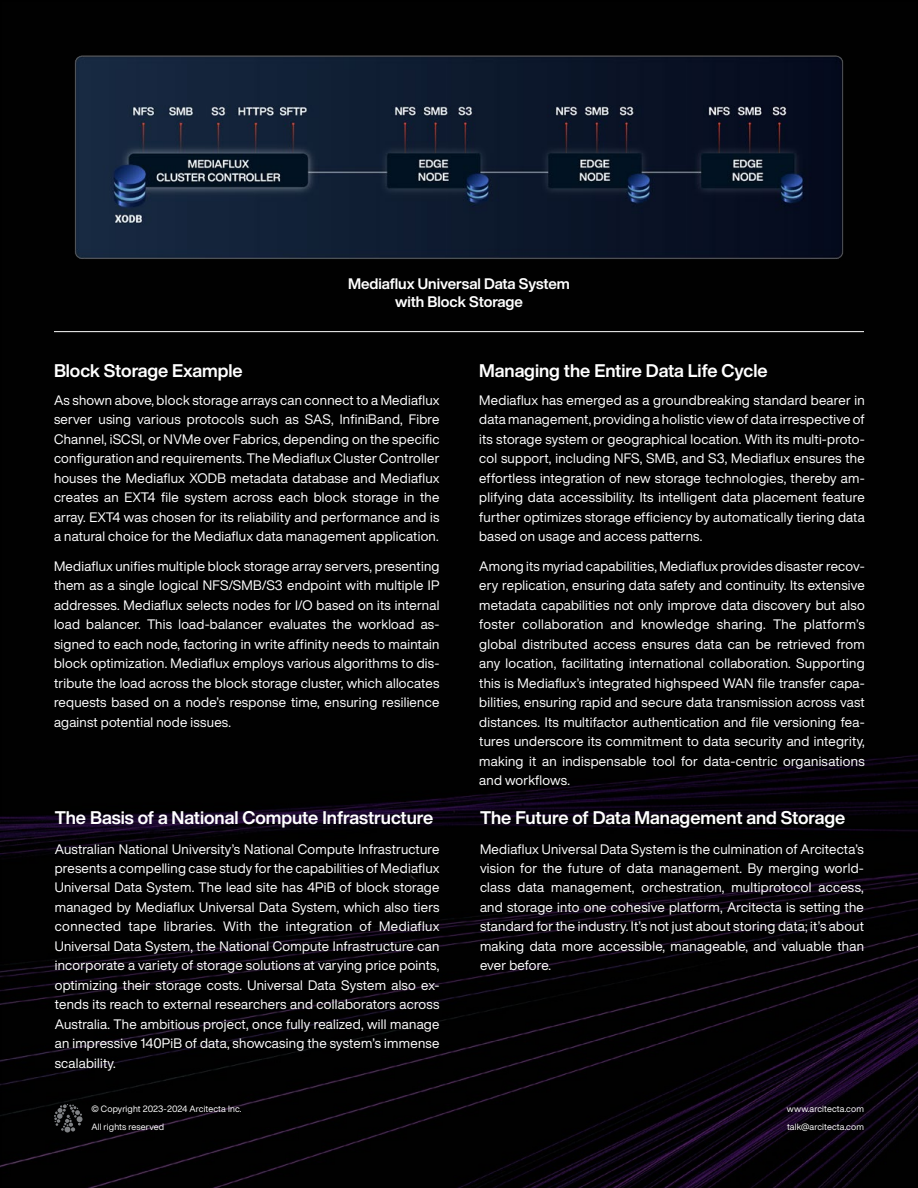
<style>
.page{position:relative;width:918px;height:1188px;background:#fff}
.page>*{position:absolute;margin:0;border:0;box-sizing:border-box;transform-origin:0 0}
.t1{font:700 18px "Helvetica Now Display";color:#fff}
.t2{font:700 15px/18px "Helvetica Now Display";letter-spacing:-.005em;color:#fff;text-align:center}
.t3{font:13.5px/19.5px "Helvetica Now Display";letter-spacing:.02em;color:#fff;text-align:justify}
.t4{font:9px/18px "Helvetica Now Display";letter-spacing:.015em;color:#fff}
</style>
<div class="page">
<div style="left:1px;top:1px;width:916px;height:1186px;background:#010101"></div>
<img style="left:0;top:458px;width:918px;height:730px">
<svg style="left:54px;top:1104px;width:29px;height:28px"></svg>
<hr style="left:54px;top:331px;width:810px;height:1px;background:#fff">
<img style="left:75px;top:55px;width:769px;height:204px">
<p class="t2" style="left:348px;top:275px;width:223px">Mediaflux Universal Data System with Block Storage</p>
<h1 class="t1" style="left:54px;top:358px;width:190px">Block Storage Example</h1>
<p class="t3" style="left:54px;top:390px;width:387px">As shown above, block storage arrays can connect to a Mediaflux server using various protocols such as SAS, InfiniBand, Fibre Channel, iSCSI, or NVMe over Fabrics, depending on the specific configuration and requirements. The Mediaflux Cluster Controller houses the Mediaflux XODB metadata database and Mediaflux creates an EXT4 file system across each block storage in the array. EXT4 was chosen for its reliability and performance and is a natural choice for the Mediaflux data management application.</p>
<p class="t3" style="left:54px;top:556px;width:387px">Mediaflux unifies multiple block storage array servers, presenting them as a single logical NFS/SMB/S3 endpoint with multiple IP addresses. Mediaflux selects nodes for I/O based on its internal load balancer. This load-balancer evaluates the workload as&shy;signed to each node, factoring in write affinity needs to maintain block optimization. Mediaflux employs various algorithms to dis&shy;tribute the load across the block storage cluster, which allocates requests based on a node’s response time, ensuring resilience against potential node issues.</p>
<h1 class="t1" style="left:55px;top:805px;width:380px">The Basis of a National Compute Infrastructure</h1>
<p class="t3" style="left:55px;top:839px;width:386px">Australian National University’s National Compute Infrastructure presents a compelling case study for the capabilities of Mediaflux Universal Data System. The lead site has 4PiB of block storage managed by Mediaflux Universal Data System, which also tiers connected tape libraries. With the integration of Mediaflux Universal Data System, the National Compute Infrastructure can incorporate a variety of storage solutions at varying price points, optimizing their storage costs. Universal Data System also ex&shy;tends its reach to external researchers and collaborators across Australia. The ambitious project, once fully realized, will manage an impressive 140PiB of data, showcasing the system’s immense scalability.</p>
<h1 class="t1" style="left:479px;top:358px;width:290px">Managing the Entire Data Life Cycle</h1>
<p class="t3" style="left:479px;top:390px;width:387px">Mediaflux has emerged as a groundbreaking standard bearer in data management, providing a holistic view of data irrespective of its storage system or geographical location. With its multi-proto&shy;col support, including NFS, SMB, and S3, Mediaflux ensures the effortless integration of new storage technologies, thereby am&shy;plifying data accessibility. Its intelligent data placement feature further optimizes storage efficiency by automatically tiering data based on usage and access patterns.</p>
<p class="t3" style="left:479px;top:556px;width:387px">Among its myriad capabilities, Mediaflux provides disaster recov&shy;ery replication, ensuring data safety and continuity. Its extensive metadata capabilities not only improve data discovery but also foster collaboration and knowledge sharing. The platform’s global distributed access ensures data can be retrieved from any location, facilitating international collaboration. Supporting this is Mediaflux’s integrated highspeed WAN file transfer capa&shy;bilities, ensuring rapid and secure data transmission across vast distances. Its multifactor authentication and file versioning fea&shy;tures underscore its commitment to data security and integrity, making it an indispensable tool for data-centric organisations and workflows.</p>
<h1 class="t1" style="left:480px;top:805px;width:367px">The Future of Data Management and Storage</h1>
<p class="t3" style="left:480px;top:839px;width:385px">Mediaflux Universal Data System is the culmination of Arcitecta’s vision for the future of data management. By merging world&shy;class data management, orchestration, multiprotocol access, and storage into one cohesive platform, Arcitecta is setting the standard for the industry. It’s not just about storing data; it’s about making data more accessible, manageable, and valuable than ever before.</p>
<p class="t4" style="left:92px;top:1100px;width:152px">© Copyright 2023-2024 Arcitecta Inc.<br>All rights reserved</p>
<p class="t4" style="left:787px;top:1100px;width:79px">www.arcitecta.com talk@arcitecta.com</p>
</div>
